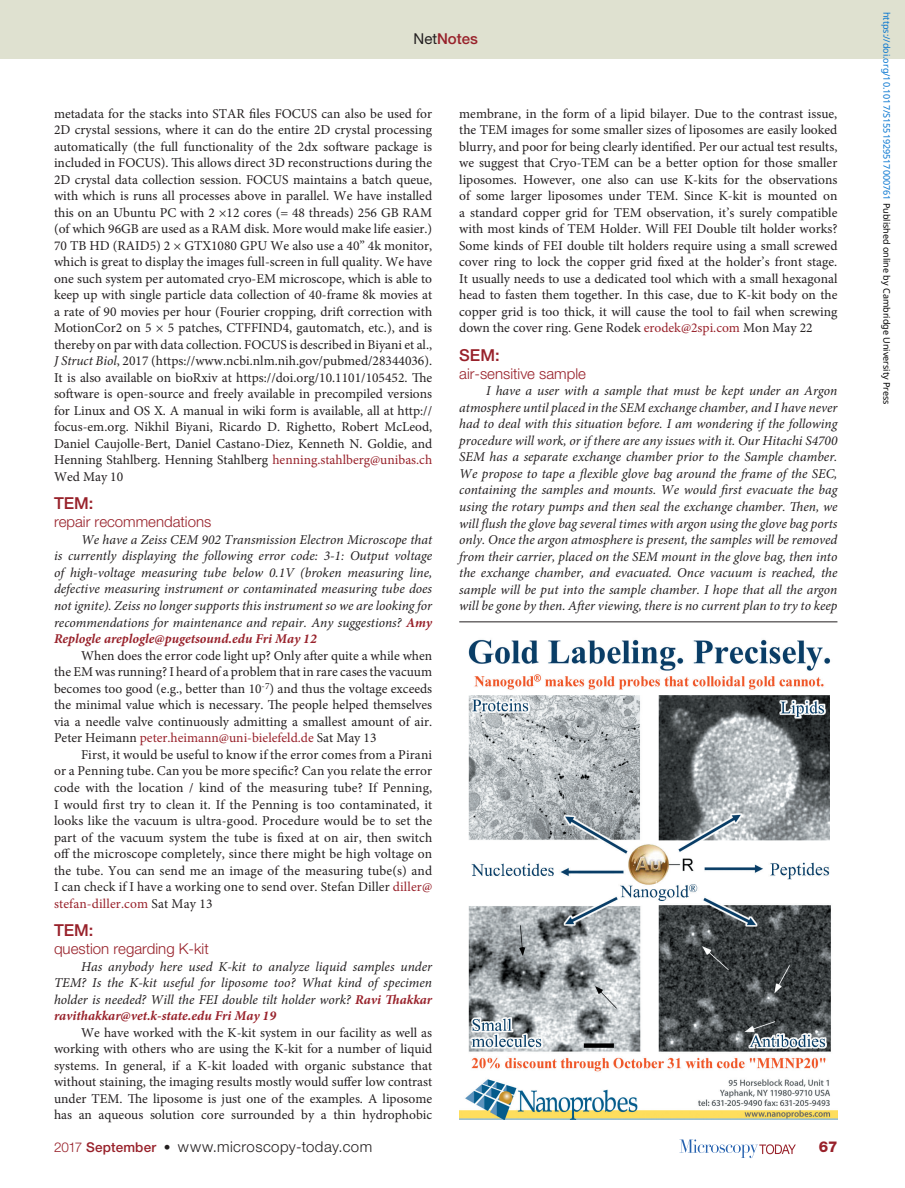
<style>
.page{position:relative;width:905px;height:1188px;background:#fff}
.page>*{position:absolute;margin:0;border:0;box-sizing:border-box;transform-origin:0 0}
.t1{font:500 16.5px "Helvetica Neue LT Std";color:#98212a}
.t2{font:300 15px "Helvetica Neue LT Std";color:#98212a}
.t3{font:300 15px "Helvetica Neue LT Std";letter-spacing:.03em;color:#231f20}
.t4{font:500 15px "Helvetica Neue LT Std";color:#98212a}
.t5{font:800 15px "Helvetica Neue LT Std";color:#98212a}
.t6{font:13.5px/16.5px "Minion Pro";color:#231f20;text-align:justify}
.t7{font:italic 13.5px/16.5px "Minion Pro";color:#231f20;text-align:justify}
.t8{font:9px "Noto Sans";color:#0172cf}
.s1{font-weight:400;color:#231f20}
.s2{font-style:italic}
.s3{color:#98212a}
.s4{font-weight:700;color:#98212a}
.s5{font-size:13.5px;color:#98212a}
.s6{font-weight:500;font-size:13.5px;color:#98212a}
.s7{font-weight:500;font-size:13.5px}
.s8{color:#000}
</style>
<div class="page">
<svg style="left:679px;top:1139px;width:116px;height:19px"></svg>
<div style="left:0;top:0;width:904px;height:58px;background:#dfe1d0"></div>
<img style="left:459px;top:639px;width:378px;height:480px">
<hr style="left:459px;top:621px;width:378px;height:1px;background:#231f20">
<p class="t4" style="left:413px;top:30px;width:66px"><span class="s1">Net</span>Notes</p>
<p class="t6" style="left:54px;top:105px;width:380px">metadata for the stacks into STAR files FOCUS can also be used for 2D crystal sessions, where it can do the entire 2D crystal processing automatically (the full functionality of the 2dx software package is included in FOCUS). This allows direct 3D reconstructions during the 2D crystal data collection session. FOCUS maintains a batch queue, with which is runs all processes above in parallel. We have installed this on an Ubuntu PC with 2 ×12 cores (= 48 threads) 256 GB RAM (of which 96GB are used as a RAM disk. More would make life easier.)<br>70 TB HD (RAID5) 2 × GTX1080 GPU We also use a 40” 4k monitor, which is great to display the images full-screen in full quality. We have one such system per automated cryo-EM microscope, which is able to keep up with single particle data collection of 40-frame 8k movies at a rate of 90 movies per hour (Fourier cropping, drift correction with MotionCor2 on 5 × 5 patches, CTFFIND4, gautomatch, etc.), and is thereby on par with data collection. FOCUS is described in Biyani et al., <span class="s2">J Struct Biol</span>, 2017 (https://www.ncbi.nlm.nih.gov/pubmed/28344036).<br>It is also available on bioRxiv at https://doi.org/10.1101/105452. The software is open-source and freely available in precompiled versions for Linux and OS X. A manual in wiki form is available, all at http:// focus-em.org. Nikhil Biyani, Ricardo D. Righetto, Robert McLeod, Daniel Caujolle-Bert, Daniel Castano-Diez, Kenneth N. Goldie, and Henning Stahlberg. Henning Stahlberg <span class="s3">henning.stahlberg@unibas.ch </span>Wed May 10</p>
<p class="t1" style="left:54px;top:494px;width:41px">TEM:</p>
<p class="t2" style="left:54px;top:513px;width:159px">repair recommendations</p>
<p class="t7" style="left:54px;top:531px;width:380px;text-indent:27px">We have a Zeiss CEM 902 Transmission Electron Microscope that is currently displaying the following error code: 3-1: Output voltage of high-voltage measuring tube below 0.1V (broken measuring line, defective measuring instrument or contaminated measuring tube does not ignite). Zeiss no longer supports this instrument so we are looking for recommendations for maintenance and repair. Any suggestions? <span class="s4">Amy Replogle areplogle@pugetsound.edu Fri May 12</span></p>
<p class="t6" style="left:54px;top:647px;width:380px;text-indent:27px">When does the error code light up? Only after quite a while when the EM was running? I heard of a problem that in rare cases the vacuum becomes too good (e.g., better than 10<sup>-7</sup>) and thus the voltage exceeds the minimal value which is necessary. The people helped themselves via a needle valve continuously admitting a smallest amount of air.<br>Peter Heimann <span class="s3">peter.heimann@uni-bielefeld.de</span> Sat May 13</p>
<p class="t6" style="left:54px;top:746px;width:380px;text-indent:27px">First, it would be useful to know if the error comes from a Pirani or a Penning tube. Can you be more specific? Can you relate the error code with the location / kind of the measuring tube? If Penning, I would first try to clean it. If the Penning is too contaminated, it looks like the vacuum is ultra-good. Procedure would be to set the part of the vacuum system the tube is fixed at on air, then switch off the microscope completely, since there might be high voltage on the tube. You can send me an image of the measuring tube(s) and I can check if I have a working one to send over. Stefan Diller <span class="s3">diller@ stefan-diller.com</span> Sat May 13</p>
<p class="t1" style="left:54px;top:921px;width:41px">TEM:</p>
<p class="t2" style="left:54px;top:940px;width:156px">question regarding K-kit</p>
<p class="t7" style="left:54px;top:958px;width:379px;text-indent:27px">Has anybody here used K-kit to analyze liquid samples under TEM? Is the K-kit useful for liposome too? What kind of specimen holder is needed? Will the FEI double tilt holder work? <span class="s4">Ravi Thakkar ravithakkar@vet.k-state.edu Fri May 19</span></p>
<p class="t6" style="left:54px;top:1024px;width:380px;text-indent:27px">We have worked with the K-kit system in our facility as well as working with others who are using the K-kit for a number of liquid systems. In general, if a K-kit loaded with organic substance that without staining, the imaging results mostly would suffer low contrast under TEM. The liposome is just one of the examples. A liposome has an aqueous solution core surrounded by a thin hydrophobic</p>
<p class="t6" style="left:459px;top:105px;width:380px">membrane, in the form of a lipid bilayer. Due to the contrast issue, the TEM images for some smaller sizes of liposomes are easily looked blurry, and poor for being clearly identified. Per our actual test results, we suggest that Cryo-TEM can be a better option for those smaller liposomes. However, one also can use K-kits for the observations of some larger liposomes under TEM. Since K-kit is mounted on a standard copper grid for TEM observation, it’s surely compatible with most kinds of TEM Holder. Will FEI Double tilt holder works?<br>Some kinds of FEI double tilt holders require using a small screwed cover ring to lock the copper grid fixed at the holder’s front stage.<br>It usually needs to use a dedicated tool which with a small hexagonal head to fasten them together. In this case, due to K-kit body on the copper grid is too thick, it will cause the tool to fail when screwing down the cover ring. Gene Rodek <span class="s3">erodek@2spi.com</span> Mon May 22</p>
<p class="t1" style="left:459px;top:345px;width:42px">SEM:</p>
<p class="t2" style="left:459px;top:364px;width:128px">air-sensitive sample</p>
<p class="t7" style="left:459px;top:383px;width:380px;text-indent:27px">I have a user with a sample that must be kept under an Argon atmosphere until placed in the SEM exchange chamber, and I have never had to deal with this situation before. I am wondering if the following procedure will work, or if there are any issues with it. Our Hitachi S4700<br>SEM has a separate exchange chamber prior to the Sample chamber.<br>We propose to tape a flexible glove bag around the frame of the SEC, containing the samples and mounts. We would first evacuate the bag using the rotary pumps and then seal the exchange chamber. Then, we will flush the glove bag several times with argon using the glove bag ports only. Once the argon atmosphere is present, the samples will be removed from their carrier, placed on the SEM mount in the glove bag, then into the exchange chamber, and evacuated. Once vacuum is reached, the sample will be put into the sample chamber. I hope that all the argon will be gone by then. After viewing, there is no current plan to try to keep</p>
<p class="t3" style="left:54px;top:1137px;width:320px"><span class="s5">2017</span> <span class="s6">September</span> <span class="s7">•</span> www.microscopy-today.com</p>
<p class="t5" style="left:818px;top:1138px;width:20px">67</p>
<p class="t8" style="left:893px;top:12px;width:394px;rotate:90deg">https://doi.org/10.1017/S1551929517000761 <span class="s8">Published online by Cambridge University Press</span></p>
</div>
